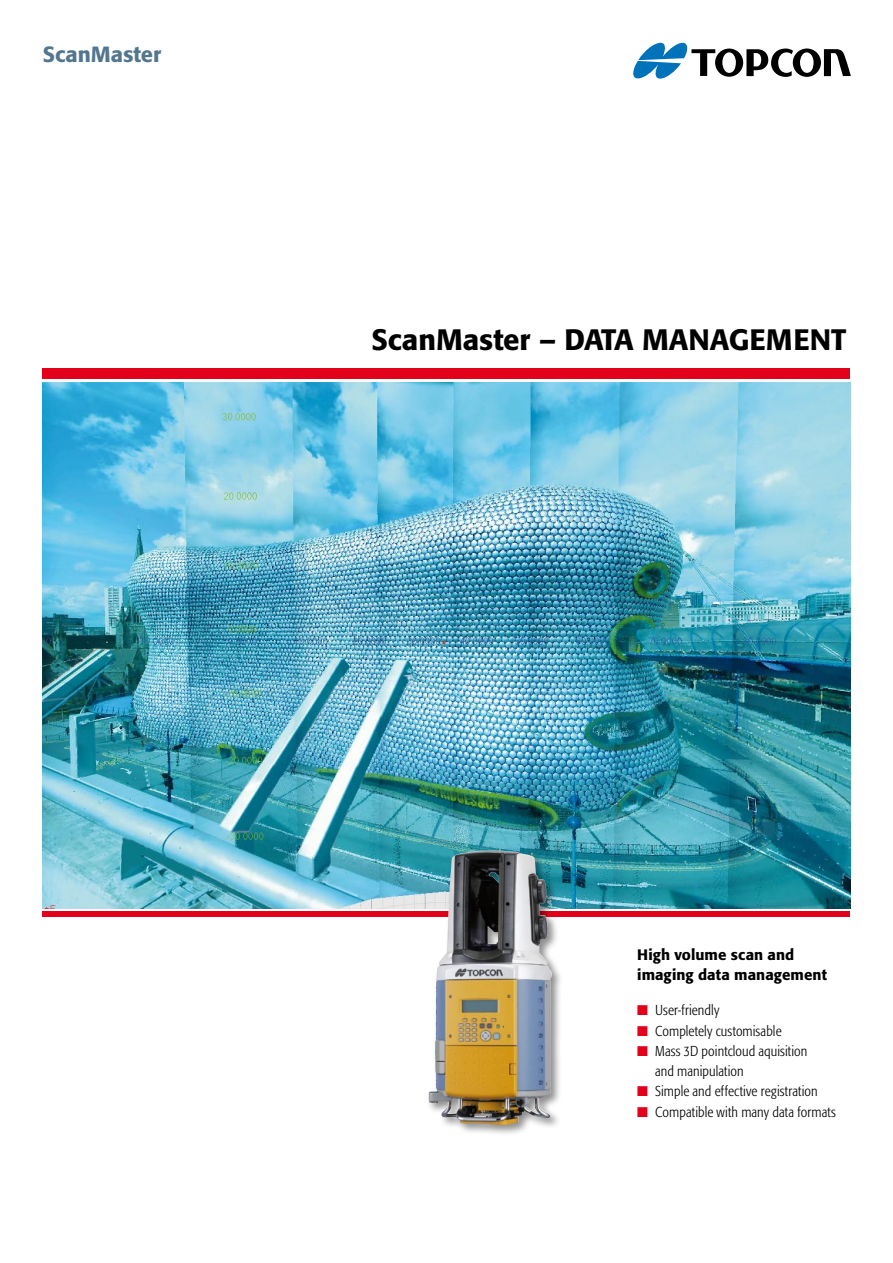
<style>
.page{position:relative;width:893px;height:1263px;background:#fff}
.page>*{position:absolute;margin:0;border:0;box-sizing:border-box;transform-origin:0 0}
.t1{font:500 29.25px "Formata";color:#000}
.t2{font:500 21.75px "Formata";color:#537690}
.t3{font:500 15px/20.2px "Formata";letter-spacing:.005em;color:#000}
.t4{font:300 condensed 14.25px/20.2px "Formata";letter-spacing:.005em;color:#000}
.s1{color:#e2001a}
</style>
<div class="page">
<img style="left:43px;top:383px;width:807px;height:526px">
<svg style="left:633px;top:43px;width:218px;height:36px"></svg>
<div style="left:43px;top:368px;width:807px;height:11px;background:#e2001a"></div>
<div style="left:43px;top:912px;width:807px;height:5px;background:#e2001a"></div>
<div style="left:425px;top:848px;width:206px;height:330px;background:#000;opacity:.45"></div>
<img style="left:428px;top:850px;width:124px;height:275px">
<h2 class="t2" style="left:43px;top:41px;width:120px">ScanMaster</h2>
<h1 class="t1" style="left:371px;top:322px;width:476px">ScanMaster – Data Management</h1>
<p class="t3" style="left:637px;top:944px;width:191px">High volume scan and imaging data management</p>
<p class="t4" style="left:637px;top:1000px;width:84px"><span class="s1">■</span> User-friendly</p>
<p class="t4" style="left:637px;top:1020px;width:146px"><span class="s1">■</span> Completely customisable</p>
<p class="t4" style="left:655px;top:1041px;width:154px;text-indent:-18px"><span class="s1">■</span> Mass 3D pointcloud aquisition and manipulation</p>
<p class="t4" style="left:637px;top:1081px;width:182px"><span class="s1">■</span> Simple and effective registration</p>
<p class="t4" style="left:637px;top:1101px;width:200px"><span class="s1">■</span> Compatible with many data formats</p>
</div>
